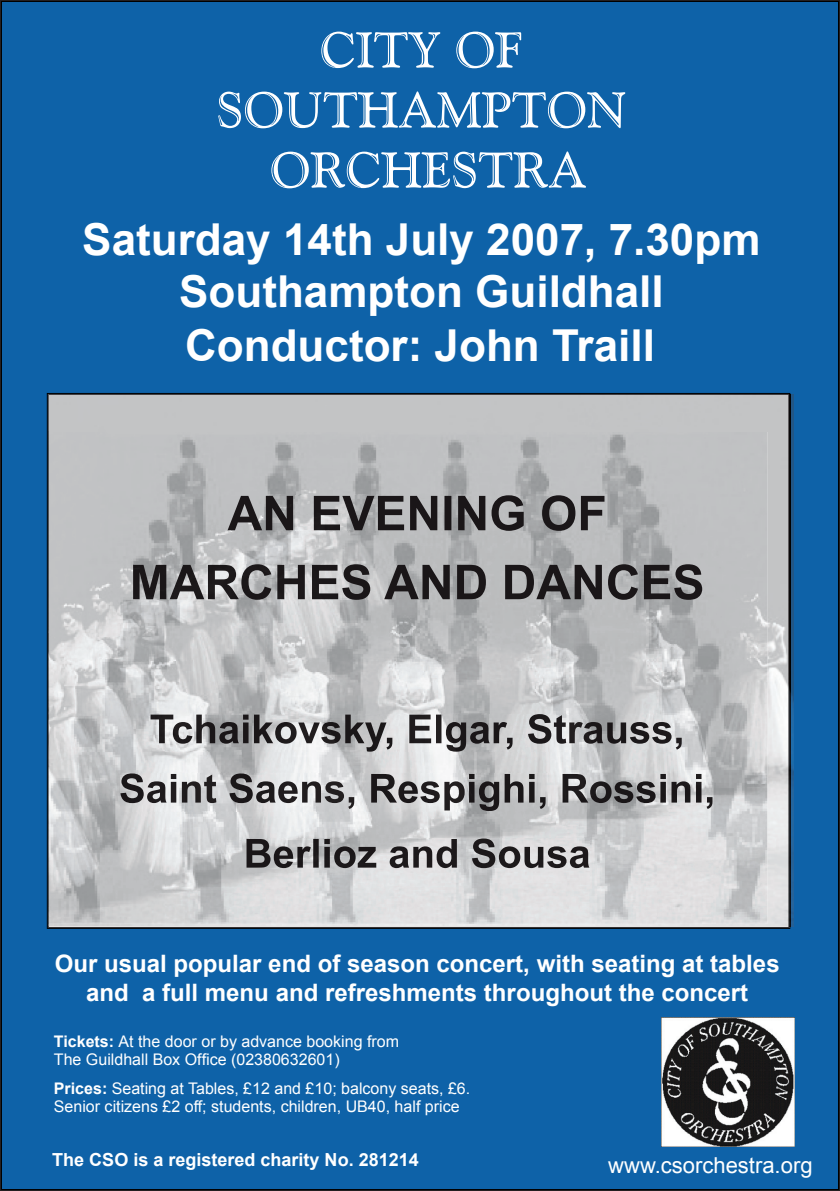
<style>
.page{position:relative;width:840px;height:1191px;background:#fff}
.page>*{position:absolute;margin:0;border:0;box-sizing:border-box;transform-origin:0 0}
.t1{font:50px/60px "Goudy Handtooled BT";color:#fff;text-align:center}
.t2{font:700 44px/52.8px "Arial";color:#fff;text-align:center}
.t3{font:700 24px/28.8px "Arial";color:#fff;text-align:center}
.t4{font:22px "Arial";color:#fff}
.t5{font:700 18px "Arial";color:#fff}
.t6{font:16px/18px "Arial";color:#fff}
.s1{font-weight:700}
</style>
<div class="page">
<div style="left:1px;top:1px;width:837px;height:1189px;background:#0e62a8"></div>
<img style="left:660px;top:1018px;width:134px;height:128px">
<img style="left:49px;top:394px;width:740px;height:532px">
<img style="left:48px;top:432px;width:718px;height:491px">
<img style="left:227px;top:495px;width:379px;height:36px">
<img style="left:133px;top:564px;width:568px;height:36px">
<img style="left:150px;top:714px;width:534px;height:37px">
<img style="left:120px;top:773px;width:595px;height:38px">
<img style="left:246px;top:838px;width:343px;height:30px">
<h1 class="t1" style="left:216px;top:19px;width:411px">CITY OF<br>SOUTHAMPTON<br>ORCHESTRA</h1>
<h2 class="t2" style="left:82px;top:214px;width:679px">Saturday 14th July 2007, 7.30pm<br>Southampton Guildhall</h2>
<h2 class="t2" style="left:185px;top:321px;width:471px">Conductor: John Traill</h2>
<h3 class="t3" style="left:55px;top:949px;width:726px">Our usual popular end of season concert, with seating at tables and a full menu and refreshments throughout the concert</h3>
<p class="t6" style="left:54px;top:1032px;width:346px"><span class="s1">Tickets:</span> At the door or by advance booking from<br>The Guildhall Box Office (02380632601)</p>
<p class="t6" style="left:54px;top:1079px;width:417px"><span class="s1">Prices:</span> Seating at Tables, £12 and £10; balcony seats, £6.<br>Senior citizens £2 off; students, children, UB40, half price</p>
<p class="t5" style="left:52px;top:1148px;width:368px">The CSO is a registered charity No. 281214</p>
<h3 class="t4" style="left:608px;top:1150px;width:206px">www.csorchestra.org</h3>
</div>
